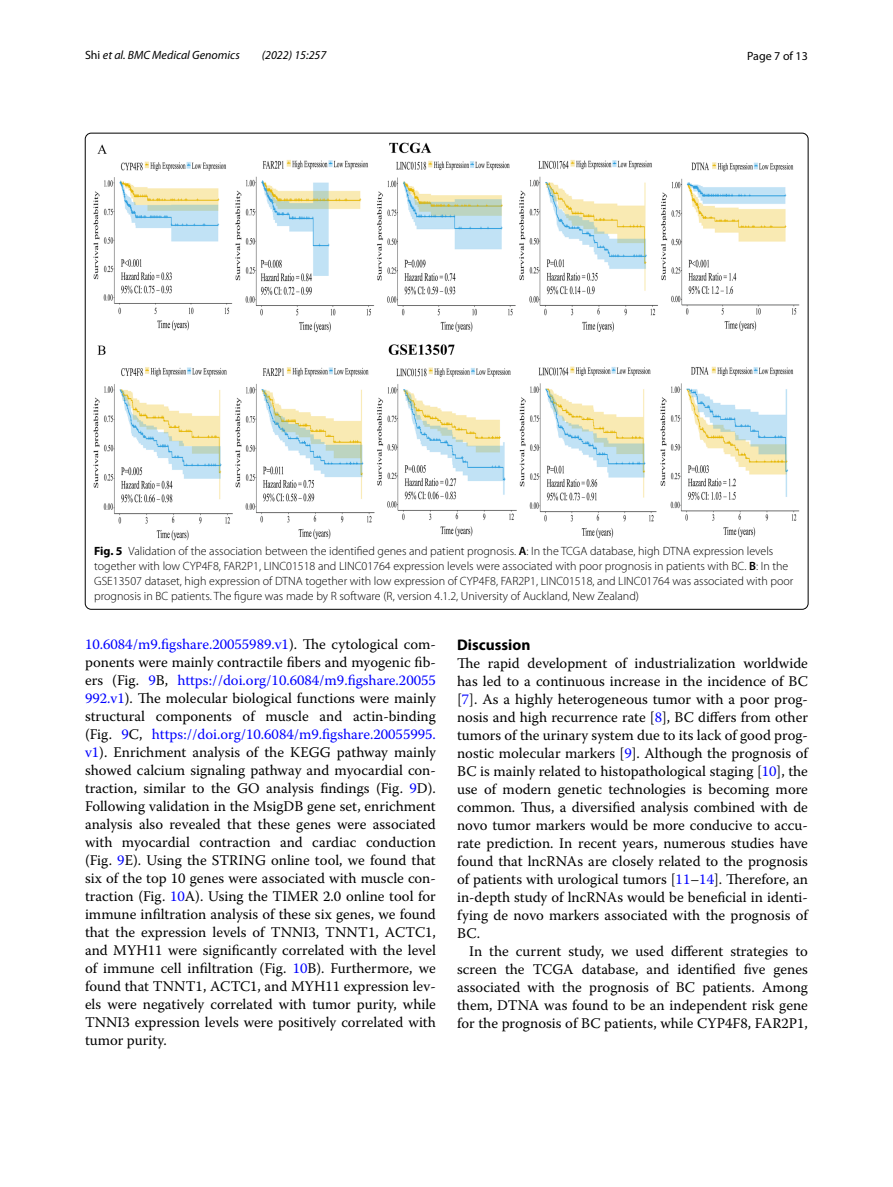
<style>
.page{position:relative;width:893px;height:1187px;background:#fff}
.page>*{position:absolute;margin:0;border:0;box-sizing:border-box;transform-origin:0 0}
.t1{font:700 15.45px "Myriad Pro";color:#000}
.t2{font:14.7px/18px "Warnock Pro";color:#000;text-align:justify}
.t3{font:300 12px/15px "Myriad Pro";color:#000}
.t4{font:italic 12px "Myriad Pro";color:#000}
.t5{font:12px "Myriad Pro";color:#000}
.s1{font-style:normal}
.s2{font-weight:700}
.s3{font-weight:600}
.s4{color:#00f}
</style>
<div class="page">
<img style="left:94px;top:142px;width:706px;height:398px">
<p class="t4" style="left:85px;top:48px;width:156px"><span class="s1">Shi</span> et al. BMC Medical Genomics</p>
<p class="t4" style="left:262px;top:48px;width:66px">(2022) 15:257</p>
<p class="t5" style="left:747px;top:48px;width:62px">Page 7 of 13</p>
<p class="t3" style="left:94px;top:544px;width:701px"><span class="s2">Fig. 5</span> Validation of the association between the identified genes and patient prognosis. <span class="s3">A</span>: In the TCGA database, high DTNA expression levels together with low CYP4F8, FAR2P1, LINC01518 and LINC01764 expression levels were associated with poor prognosis in patients with BC. <span class="s3">B</span>: In the GSE13507 dataset, high expression of DTNA together with low expression of CYP4F8, FAR2P1, LINC01518, and LINC01764 was associated with poor prognosis in BC patients. The figure was made by R software (R, version 4.1.2, University of Auckland, New Zealand)</p>
<p class="t2" style="left:85px;top:635px;width:352px"><span class="s4">10.6084/m9.figshare.20055989.v1</span>). The cytological com&shy;ponents were mainly contractile fibers and myogenic fib&shy;ers (Fig. <span class="s4">9</span>B, <span class="s4">https://doi.org/10.6084/m9.figshare.20055<br>992.v1</span>). The molecular biological functions were mainly structural components of muscle and actin-binding (Fig. <span class="s4">9</span>C, <span class="s4">https://doi.org/10.6084/m9.figshare.20055995. v1</span>). Enrichment analysis of the KEGG pathway mainly showed calcium signaling pathway and myocardial con&shy;traction, similar to the GO analysis findings (Fig. <span class="s4">9</span>D).<br>Following validation in the MsigDB gene set, enrichment analysis also revealed that these genes were associated with myocardial contraction and cardiac conduction (Fig. <span class="s4">9</span>E). Using the STRING online tool, we found that six of the top 10 genes were associated with muscle con&shy;traction (Fig. <span class="s4">10</span>A). Using the TIMER 2.0 online tool for immune infiltration analysis of these six genes, we found that the expression levels of TNNI3, TNNT1, ACTC1, and MYH11 were significantly correlated with the level of immune cell infiltration (Fig. <span class="s4">10</span>B). Furthermore, we found that TNNT1, ACTC1, and MYH11 expression lev&shy;els were negatively correlated with tumor purity, while TNNI3 expression levels were positively correlated with tumor purity.</p>
<p class="t1" style="left:457px;top:634px;width:75px">Discussion</p>
<p class="t2" style="left:457px;top:654px;width:352px">The rapid development of industrialization worldwide has led to a continuous increase in the incidence of BC [<span class="s4">7</span>]. As a highly heterogeneous tumor with a poor prog&shy;nosis and high recurrence rate [<span class="s4">8</span>], BC differs from other tumors of the urinary system due to its lack of good prog&shy;nostic molecular markers [<span class="s4">9</span>]. Although the prognosis of BC is mainly related to histopathological staging [<span class="s4">10</span>], the use of modern genetic technologies is becoming more common. Thus, a diversified analysis combined with de novo tumor markers would be more conducive to accu&shy;rate prediction. In recent years, numerous studies have found that lncRNAs are closely related to the prognosis of patients with urological tumors [<span class="s4">11</span>–<span class="s4">14</span>]. Therefore, an in-depth study of lncRNAs would be beneficial in identi&shy;fying de novo markers associated with the prognosis of BC.</p>
<p class="t2" style="left:457px;top:941px;width:352px;text-indent:12px">In the current study, we used different strategies to screen the TCGA database, and identified five genes associated with the prognosis of BC patients. Among them, DTNA was found to be an independent risk gene for the prognosis of BC patients, while CYP4F8, FAR2P1,</p>
</div>
